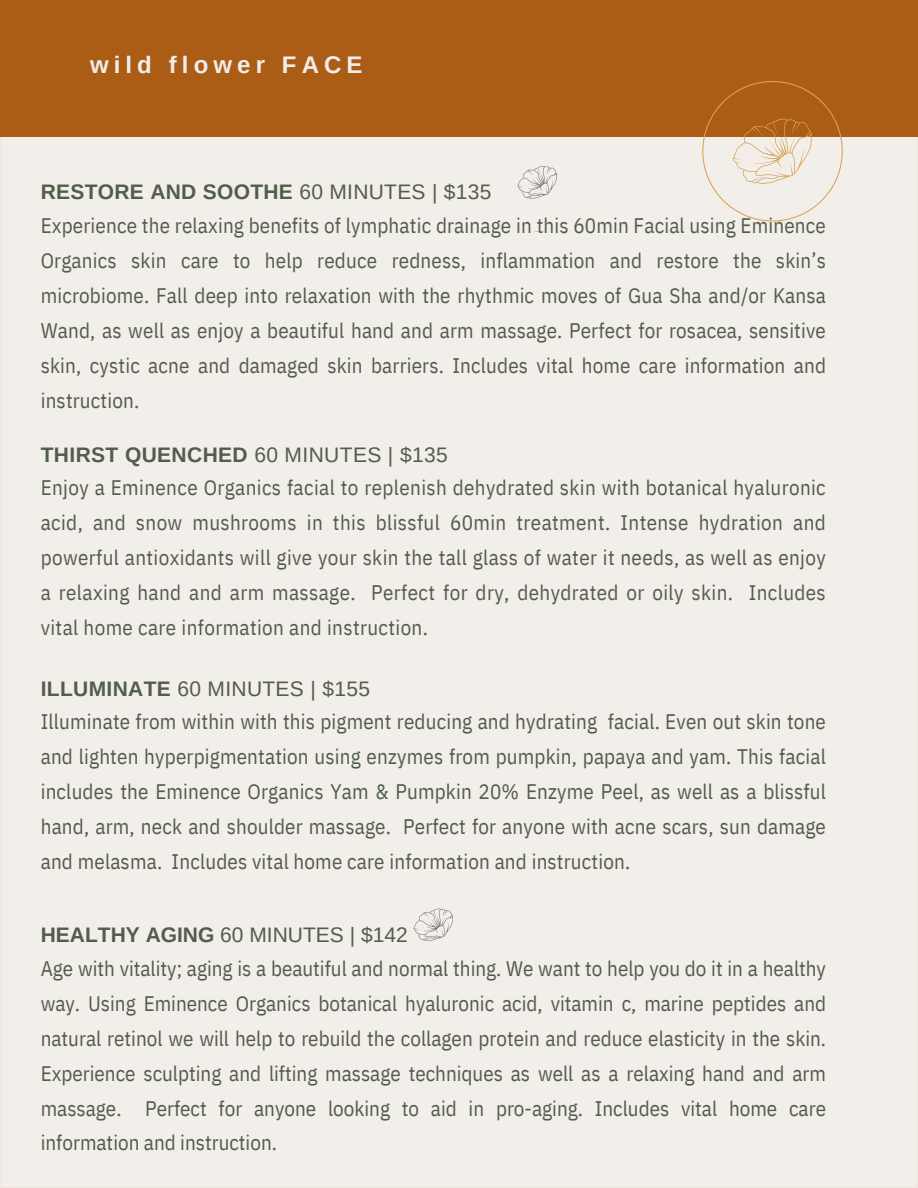
<style>
.page{position:relative;width:918px;height:1188px;background:#fff}
.page>*{position:absolute;margin:0;border:0;box-sizing:border-box;transform-origin:0 0}
.t1{font:700 24px "Arimo";letter-spacing:.215em;color:#f1edea}
.t2{font:21px/34.8px "IBM Plex Sans Cond";letter-spacing:.01em;color:#525d4a;text-align:justify}
.t3{font:700 21px "Arimo";letter-spacing:.015em;color:#525d4a}
.t4{font:21px "Arimo";letter-spacing:.01em;color:#525d4a}
.s1{font-weight:400}
.s2{font-weight:700}
</style>
<div class="page">
<div style="left:1px;top:1px;width:917px;height:1187px;background:#f2eeea"></div>
<div style="left:0;top:0;width:918px;height:137px;background:#ac5d15"></div>
<svg style="left:702px;top:81px;width:141px;height:140px"></svg>
<img style="left:508px;top:166px;width:49px;height:66px">
<img style="left:413px;top:908px;width:40px;height:66px">
<p class="t1" style="left:90px;top:51px;width:274px">wild flower FACE</p>
<p class="t3" style="left:41px;top:180px;width:452px">RESTORE AND SOOTHE <span class="s1">60 MINUTES | $135</span></p>
<p class="t2" style="left:41px;top:208px;width:787px">Experience the relaxing benefits of lymphatic drainage in this 60min Facial using Eminence Organics skin care to help reduce redness, inflammation and restore the skin’s microbiome. Fall deep into relaxation with the rhythmic moves of Gua Sha and/or Kansa Wand, as well as enjoy a beautiful hand and arm massage. Perfect for rosacea, sensitive skin, cystic acne and damaged skin barriers. Includes vital home care information and instruction.</p>
<p class="t3" style="left:41px;top:443px;width:409px">THIRST QUENCHED <span class="s1">60 MINUTES | $135</span></p>
<p class="t2" style="left:41px;top:470px;width:787px">Enjoy a Eminence Organics facial to replenish dehydrated skin with botanical hyaluronic acid, and snow mushrooms in this blissful 60min treatment. Intense hydration and powerful antioxidants will give your skin the tall glass of water it needs, as well as enjoy a relaxing hand and arm massage. Perfect for dry, dehydrated or oily skin. Includes vital home care information and instruction.</p>
<p class="t4" style="left:41px;top:677px;width:331px"><span class="s2">ILLUMINATE</span> 60 MINUTES | $155</p>
<p class="t2" style="left:41px;top:704px;width:787px">Illuminate from within with this pigment reducing and hydrating facial. Even out skin tone and lighten hyperpigmentation using enzymes from pumpkin, papaya and yam. This facial includes the Eminence Organics Yam &amp; Pumpkin 20% Enzyme Peel, as well as a blissful hand, arm, neck and shoulder massage. Perfect for anyone with acne scars, sun damage and melasma. Includes vital home care information and instruction.</p>
<p class="t4" style="left:41px;top:923px;width:369px"><span class="s2">HEALTHY AGING</span> 60 MINUTES | $142</p>
<p class="t2" style="left:41px;top:951px;width:787px">Age with vitality; aging is a beautiful and normal thing. We want to help you do it in a healthy way. Using Eminence Organics botanical hyaluronic acid, vitamin c, marine peptides and natural retinol we will help to rebuild the collagen protein and reduce elasticity in the skin.<br>Experience sculpting and lifting massage techniques as well as a relaxing hand and arm massage. Perfect for anyone looking to aid in pro-aging. Includes vital home care information and instruction.</p>
</div>
